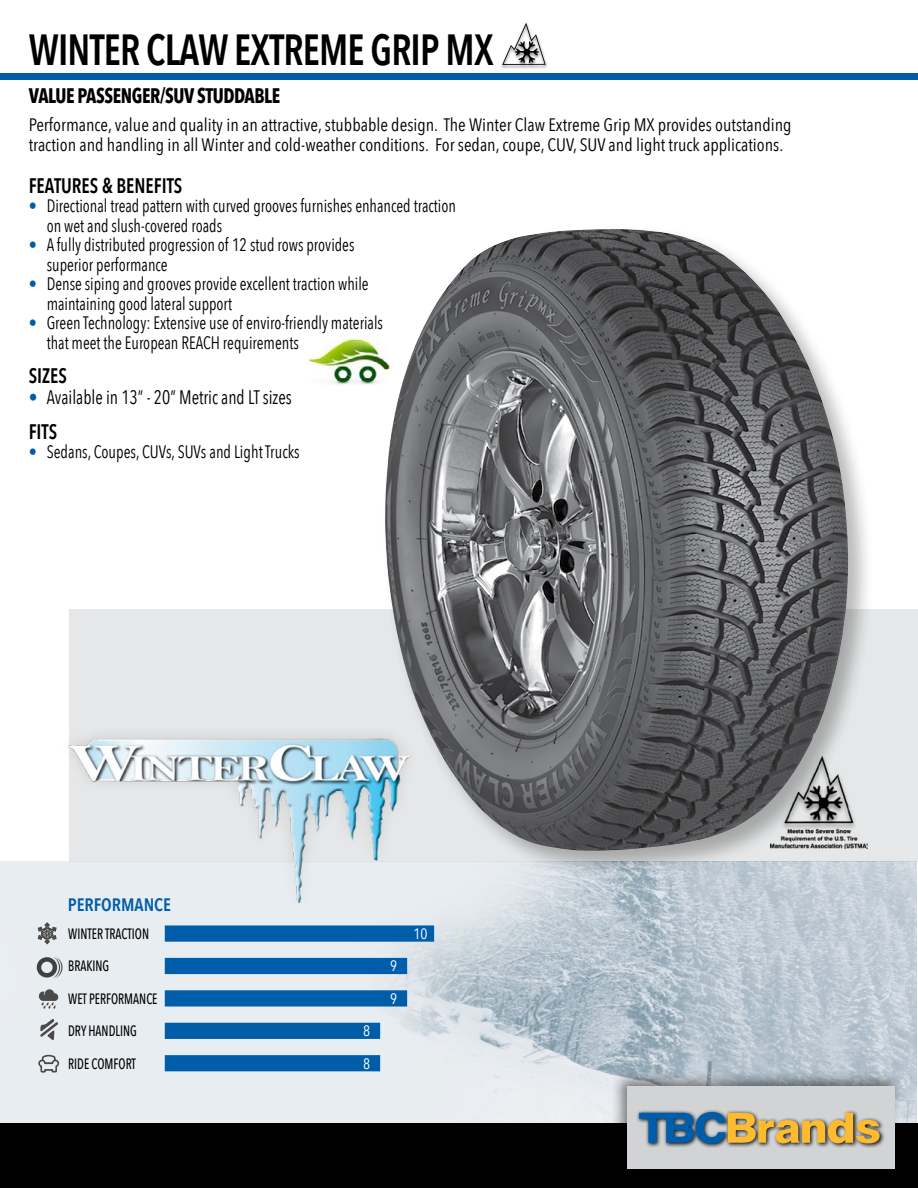
<style>
.page{position:relative;width:918px;height:1188px;background:#fff}
.page>*{position:absolute;margin:0;border:0;box-sizing:border-box;transform-origin:0 0}
.t1{font:600 43.5px "Avenir Next Condensed";letter-spacing:-.02em;color:#000;scale:.9 1}
.t2{font:700 21px "Avenir Next Condensed";letter-spacing:-.02em;color:#000;scale:.9 1}
.t3{font:600 21px "Avenir Next Condensed";color:#000;scale:.9 1}
.t4{font:19.5px "Avenir Next Condensed";color:#000;scale:.9 1}
.t5{font:18px/19.5px "Avenir Next Condensed";color:#000;scale:.89 1}
.t6{font:18px/19.5px "Avenir Next Condensed";color:#000}
.t7{font:18px "Avenir Next Condensed";color:#000;scale:.9 1}
.t8{font:600 18px "Avenir Next Condensed";color:#005daa}
.t9{font:500 15px "Avenir Next Condensed";color:#000;scale:.82 1}
.t10{font:15px "Avenir Next Condensed";color:#fff}
.s1{color:#005daa}
</style>
<div class="page">
<div style="left:0;top:73px;width:918px;height:7px;background:#005daa"></div>
<div style="left:70px;top:609px;width:848px;height:253px;background:#e6e7e8"></div>
<img style="left:0;top:862px;width:917px;height:261px">
<svg style="left:40px;top:1018px;width:18px;height:23px"></svg>
<svg style="left:39px;top:989px;width:19px;height:20px"></svg>
<svg style="left:37px;top:1054px;width:23px;height:19px"></svg>
<svg style="left:165px;top:925px;width:269px;height:146px;background:#75a5cd"></svg>
<div style="left:0;top:1123px;width:918px;height:65px;background:#000"></div>
<div style="left:610px;top:1069px;width:292px;height:107px;background:#000;opacity:.5"></div>
<div style="left:627px;top:1086px;width:268px;height:83px;background:#d1d3d4"></div>
<div style="left:637px;top:1109px;width:248px;height:39px;background:#000;opacity:.95"></div>
<svg style="left:639px;top:1112px;width:241px;height:32px"></svg>
<div style="left:499px;top:22px;width:49px;height:47px;background:#000;opacity:.53"></div>
<svg style="left:502px;top:23px;width:44px;height:42px"></svg>
<svg style="left:37px;top:922px;width:20px;height:23px"></svg>
<div style="left:56px;top:724px;width:367px;height:191px;background:#000;opacity:.11"></div>
<img style="left:66px;top:734px;width:350px;height:168px">
<img style="left:309px;top:338px;width:72px;height:47px">
<svg style="left:37px;top:957px;width:25px;height:21px"></svg>
<div style="left:381px;top:224px;width:494px;height:653px;background:#000;opacity:.28"></div>
<img style="left:385px;top:229px;width:463px;height:622px">
<img style="left:770px;top:755px;width:97px;height:94px">
<h1 class="t1" style="left:29px;top:12px;width:518px">WINTER CLAW EXTREME GRIP MX</h1>
<p class="t2" style="left:29px;top:82px;width:281px">VALUE PASSENGER/SUV STUDDABLE</p>
<p class="t6" style="left:29px;top:114px;width:764px">Performance, value and quality in an attractive, stubbable design. The Winter Claw Extreme Grip MX provides outstanding traction and handling in all Winter and cold-weather conditions. For sedan, coupe, CUV, SUV and light truck applications.</p>
<p class="t3" style="left:29px;top:167px;width:172px">FEATURES &amp; BENEFITS</p>
<p class="t5" style="left:47px;top:195px;width:461px;text-indent:-18px"><span class="s1">•</span> Directional tread pattern with curved grooves furnishes enhanced traction on wet and slush-covered roads</p>
<p class="t5" style="left:47px;top:234px;width:347px;text-indent:-18px"><span class="s1">•</span> A fully distributed progression of 12 stud rows provides superior performance</p>
<p class="t5" style="left:47px;top:273px;width:363px;text-indent:-18px"><span class="s1">•</span> Dense siping and grooves provide excellent traction while maintaining good lateral support</p>
<p class="t5" style="left:47px;top:312px;width:379px;text-indent:-18px"><span class="s1">•</span> Green Technology: Extensive use of enviro-friendly materials that meet the European REACH requirements</p>
<p class="t3" style="left:29px;top:358px;width:44px">SIZES</p>
<p class="t4" style="left:29px;top:381px;width:294px"><span class="s1">•</span> Available in 13” - 20” Metric and LT sizes</p>
<p class="t3" style="left:29px;top:413px;width:33px">FITS</p>
<p class="t7" style="left:29px;top:436px;width:303px"><span class="s1">•</span> Sedans, Coupes, CUVs, SUVs and Light Trucks</p>
<p class="t8" style="left:68px;top:889px;width:105px">PERFORMANCE</p>
<p class="t9" style="left:68px;top:925px;width:100px">WINTER TRACTION</p>
<p class="t10" style="left:414px;top:921px;width:16px">10</p>
<p class="t9" style="left:68px;top:957px;width:52px">BRAKING</p>
<p class="t10" style="left:390px;top:953px;width:9px">9</p>
<p class="t9" style="left:68px;top:989px;width:110px">WET PERFORMANCE</p>
<p class="t10" style="left:390px;top:986px;width:9px">9</p>
<p class="t9" style="left:68px;top:1022px;width:85px">DRY HANDLING</p>
<p class="t10" style="left:363px;top:1018px;width:9px">8</p>
<p class="t9" style="left:68px;top:1054px;width:84px">RIDE COMFORT</p>
<p class="t10" style="left:363px;top:1050px;width:9px">8</p>
</div>
